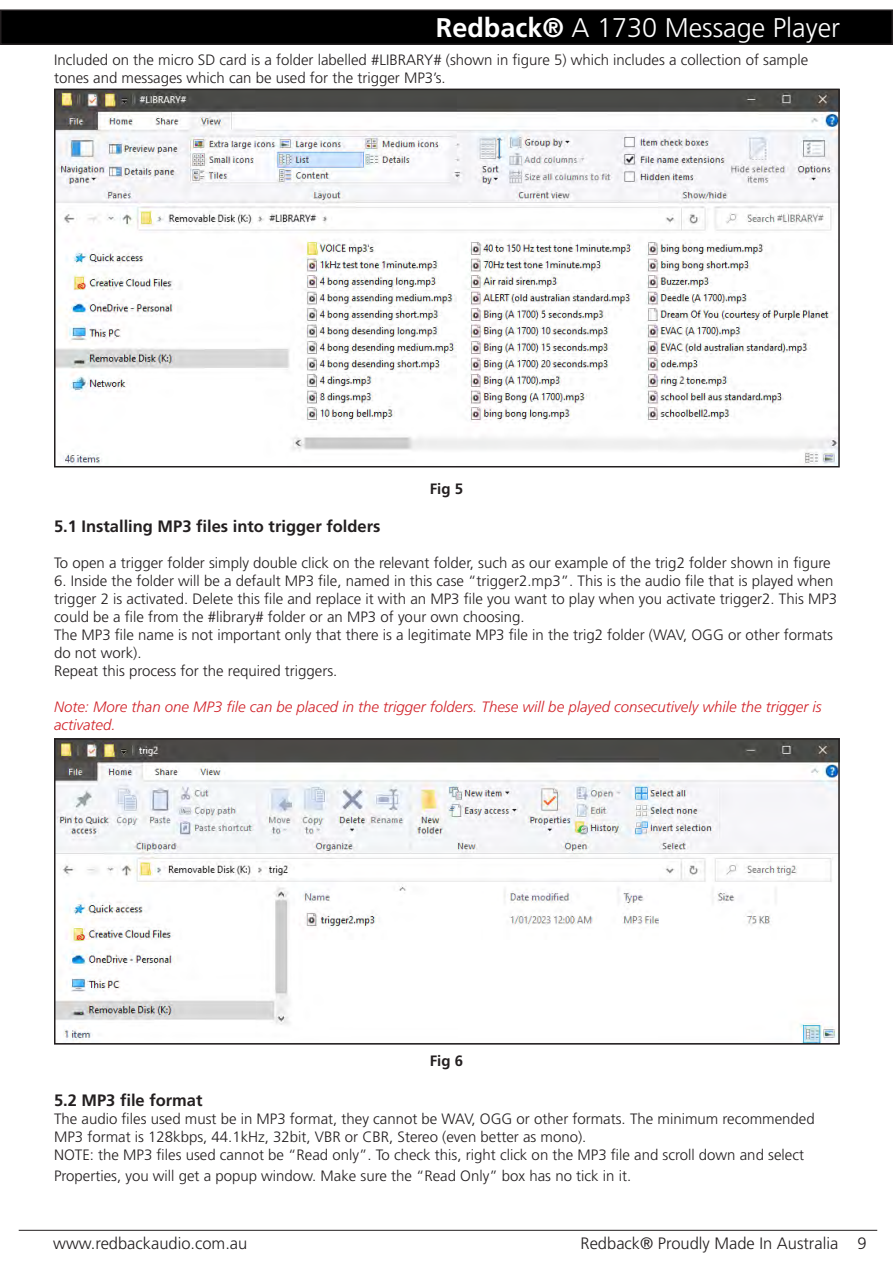
<style>
.page{position:relative;width:893px;height:1263px;background:#fff}
.page>*{position:absolute;margin:0;border:0;box-sizing:border-box;transform-origin:0 0}
.t1{font:300 27px "Frutiger LT Std";color:#fff}
.Level_2{font:700 16.5px "Frutiger LT Std";color:#231f20}
.t2{font:300 16.5px "Frutiger LT Std";color:#231f20}
.Level_1{font:300 15px/18px "Frutiger LT Std";color:#231f20}
.Level_2-2{font:300 15px/18px "Frutiger LT Std";color:#231f20}
.Level_1-2{font:italic 300 15px/18px "Frutiger LT Std";color:#d1232a}
.Level_2-3{font:700 15px "Frutiger LT Std";color:#231f20}
.Level_1-3{font:700 15px "Frutiger LT Std";color:#231f20}
.s1{font-weight:700}
</style>
<div class="page">
<hr style="left:19px;top:1230px;width:858px;height:1px;background:#231f20">
<div style="left:1px;top:10px;width:891px;height:34px;background:#000"></div>
<div style="left:0;top:9px;width:893px;height:36px;border:2px solid #231f20"></div>
<svg style="left:0;top:9px;width:1px;height:36px"></svg>
<img style="left:57px;top:92px;width:780px;height:372px">
<div style="left:54px;top:89px;width:786px;height:378px;border:2px solid #231f20"></div>
<img style="left:57px;top:741px;width:780px;height:300px">
<div style="left:54px;top:738px;width:786px;height:306px;border:2px solid #231f20"></div>
<h1 class="t1" style="left:436px;top:12px;width:406px"><span class="s1">Redback®</span> A 1730 Message Player</h1>
<p class="Level_2-2" style="left:54px;top:51px;width:756px">Included on the micro SD card is a folder labelled #LIBRARY# (shown in figure 5) which includes a collection of sample tones and messages which can be used for the trigger MP3’s.</p>
<p class="Level_2-3" style="left:430px;top:480px;width:35px">Fig 5</p>
<p class="Level_2" style="left:54px;top:516px;width:328px">5.1 Installing MP3 files into trigger folders</p>
<p class="Level_1" style="left:54px;top:553px;width:778px">To open a trigger folder simply double click on the relevant folder, such as our example of the trig2 folder shown in figure</p>
<p class="Level_1" style="left:54px;top:571px;width:785px">6. Inside the folder will be a default MP3 file, named in this case “trigger2.mp3”. This is the audio file that is played when trigger 2 is activated. Delete this file and replace it with an MP3 file you want to play when you activate trigger2. This MP3 could be a file from the #library# folder or an MP3 of your own choosing.</p>
<p class="Level_1" style="left:54px;top:625px;width:780px">The MP3 file name is not important only that there is a legitimate MP3 file in the trig2 folder (WAV, OGG or other formats do not work).</p>
<p class="Level_1" style="left:54px;top:661px;width:285px">Repeat this process for the required triggers.</p>
<p class="Level_1-2" style="left:54px;top:697px;width:769px">Note: More than one MP3 file can be placed in the trigger folders. These will be played consecutively while the trigger is activated.</p>
<p class="Level_1-3" style="left:430px;top:1052px;width:35px">Fig 6</p>
<p class="Level_2" style="left:54px;top:1090px;width:150px">5.2 MP3 file format</p>
<p class="Level_1" style="left:54px;top:1110px;width:762px">The audio files used must be in MP3 format, they cannot be WAV, OGG or other formats. The minimum recommended<br>MP3 format is 128kbps, 44.1kHz, 32bit, VBR or CBR, Stereo (even better as mono).</p>
<p class="Level_1" style="left:54px;top:1144px;width:751px;line-height:21.6px">NOTE: the MP3 files used cannot be “Read only”. To check this, right click on the MP3 file and scroll down and select<br>Properties, you will get a popup window. Make sure the “Read Only” box has no tick in it.</p>
<p class="t2" style="left:53px;top:1234px;width:196px">www.redbackaudio.com.au</p>
<p class="t2" style="left:581px;top:1234px;width:288px">Redback® Proudly Made In Australia 9</p>
</div>
